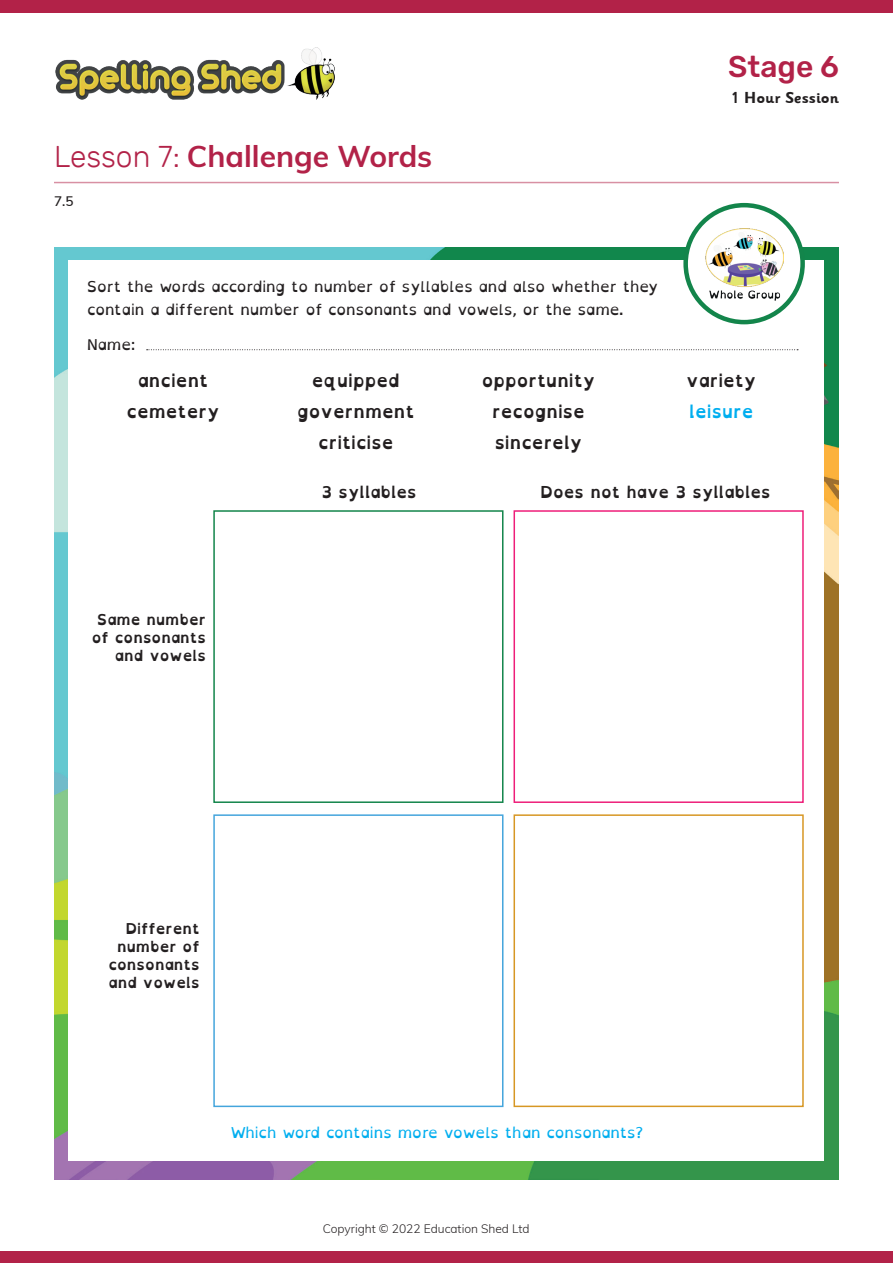
<style>
.page{position:relative;width:893px;height:1263px;background:#fff}
.page>*{position:absolute;margin:0;border:0;box-sizing:border-box;transform-origin:0 0}
.t1{font:700 30px "Muli";color:#b22248}
.t2{font:500 30px "Rubik";color:#b22248}
.t3{font:700 18px/31px "Open Dyslexic Alta";color:#231f20;text-align:center}
.t4{font:700 18px "Open Dyslexic Alta";color:#00aeef}
.t5{font:700 16.5px "Open Dyslexic Alta";color:#231f20}
.t6{font:700 15.75px "Sassoon Infant Rg";color:#231f20}
.t7{font:15px/23.5px "Open Dyslexic Alta";color:#231f20}
.t8{font:700 15px/18px "Open Dyslexic Alta";color:#231f20;text-align:right}
.t9{font:15px "Open Dyslexic Alta";color:#00aeef}
.t10{font:600 13.5px "Muli";color:#231f20}
.t11{font:300 12px "Muli";color:#231f20}
.s1{font-family:"Rubik";font-weight:300}
</style>
<div class="page">
<div style="left:0;top:1251px;width:893px;height:12px;background:#b22248"></div>
<div style="left:0;top:0;width:893px;height:13px;background:#b22248"></div>
<hr style="left:54px;top:182px;width:785px;height:1px;background:#b22248">
<img style="left:56px;top:48px;width:279px;height:52px">
<img style="left:54px;top:248px;width:785px;height:931px">
<div style="left:68px;top:260px;width:756px;height:901px;background:#fff"></div>
<svg style="left:686px;top:205px;width:117px;height:117px"></svg>
<div style="left:683px;top:203px;width:122px;height:121px;border:4px solid #13854b;border-radius:50%"></div>
<img style="left:705px;top:229px;width:79px;height:76px">
<div style="left:213px;top:510px;width:290px;height:293px;border:2px solid #13854b"></div>
<div style="left:513px;top:510px;width:291px;height:293px;border:2px solid #ee1e79"></div>
<div style="left:213px;top:814px;width:290px;height:293px;border:2px solid #44a5dc"></div>
<div style="left:513px;top:814px;width:291px;height:293px;border:2px solid #d79724"></div>
<svg style="left:147px;top:349px;width:651px;height:1px"></svg>
<h1 class="t1" style="left:54px;top:135px;width:380px"><span class="s1">Lesson 7:</span> Challenge Words</h1>
<p class="t10" style="left:54px;top:191px;width:21px">7.5</p>
<p class="t7" style="left:87px;top:275px;width:573px">Sort the words according to number of syllables and also whether they contain a different number of consonants and vowels, or the same.</p>
<p class="t7" style="left:87px;top:333px;width:50px">Name:</p>
<h1 class="t2" style="left:728px;top:49px;width:112px">Stage 6</h1>
<p class="t6" style="left:731px;top:89px;width:110px">1 Hour Session</p>
<p class="t3" style="left:127px;top:366px;width:94px">ancient cemetery</p>
<p class="t3" style="left:297px;top:366px;width:119px">equipped government criticise</p>
<p class="t3" style="left:482px;top:365px;width:115px">opportunity recognise sincerely</p>
<p class="t3" style="left:686px;top:365px;width:72px">variety</p>
<p class="t4" style="left:689px;top:401px;width:66px">leisure</p>
<p class="t8" style="left:92px;top:611px;width:116px">Same number of consonants and vowels</p>
<p class="t5" style="left:322px;top:482px;width:97px">3 syllables</p>
<p class="t5" style="left:540px;top:482px;width:232px">Does not have 3 syllables</p>
<p class="t8" style="left:108px;top:920px;width:93px">Different number of consonants and vowels</p>
<p class="t9" style="left:230px;top:1123px;width:415px">Which word contains more vowels than consonants?</p>
<p class="t11" style="left:323px;top:1219px;width:208px">Copyright © 2022 Education Shed Ltd</p>
</div>
